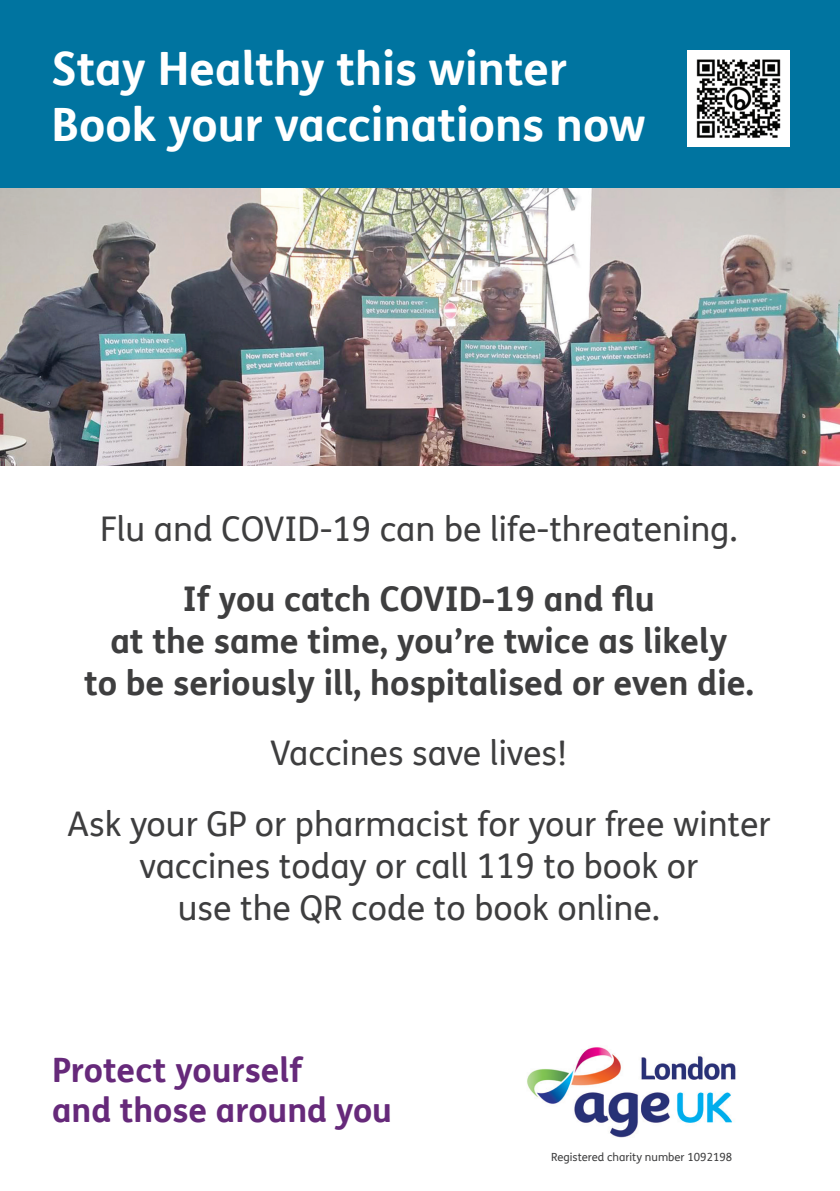
<style>
.page{position:relative;width:840px;height:1191px;background:#fff}
.page>*{position:absolute;margin:0;border:0;box-sizing:border-box;transform-origin:0 0}
.t1{font:700 46px "FS Me";color:#fff}
.t2{font:34px/42px "FS Me";color:#3e3e3f;text-align:center}
.t3{font:700 34px "FS Me";color:#3e3e3f}
.t4{font:700 33.6px "FS Me";color:#66297a}
.t5{font:11.2px "FS Me";color:#3e3e3f}
</style>
<div class="page">
<img style="left:0;top:187px;width:839px;height:278px">
<img style="left:527px;top:1047px;width:209px;height:91px">
<div style="left:0;top:0;width:839px;height:187px;background:#0074a0"></div>
<img style="left:687px;top:51px;width:102px;height:95px">
<p class="t1" style="left:51px;top:33px;width:517px">Stay Healthy this winter</p>
<p class="t1" style="left:51px;top:89px;width:595px">Book your vaccinations now</p>
<p class="t2" style="left:100px;top:507px;width:638px">Flu and COVID-19 can be life-threatening.</p>
<p class="t3" style="left:183px;top:572px;width:473px">If you catch COVID-19 and flu</p>
<p class="t3" style="left:110px;top:614px;width:618px">at the same time, you’re twice as likely</p>
<p class="t3" style="left:84px;top:656px;width:671px">to be seriously ill, hospitalised or even die.</p>
<p class="t2" style="left:270px;top:732px;width:298px">Vaccines save lives!</p>
<p class="t2" style="left:67px;top:802px;width:704px">Ask your GP or pharmacist for your free winter vaccines today or call 119 to book or</p>
<p class="t2" style="left:178px;top:886px;width:483px">use the QR code to book online.</p>
<p class="t4" style="left:52px;top:1044px;width:252px">Protect yourself</p>
<p class="t4" style="left:52px;top:1084px;width:341px">and those around you</p>
<p class="t5" style="left:551px;top:1149px;width:182px">Registered charity number 1092198</p>
</div>
